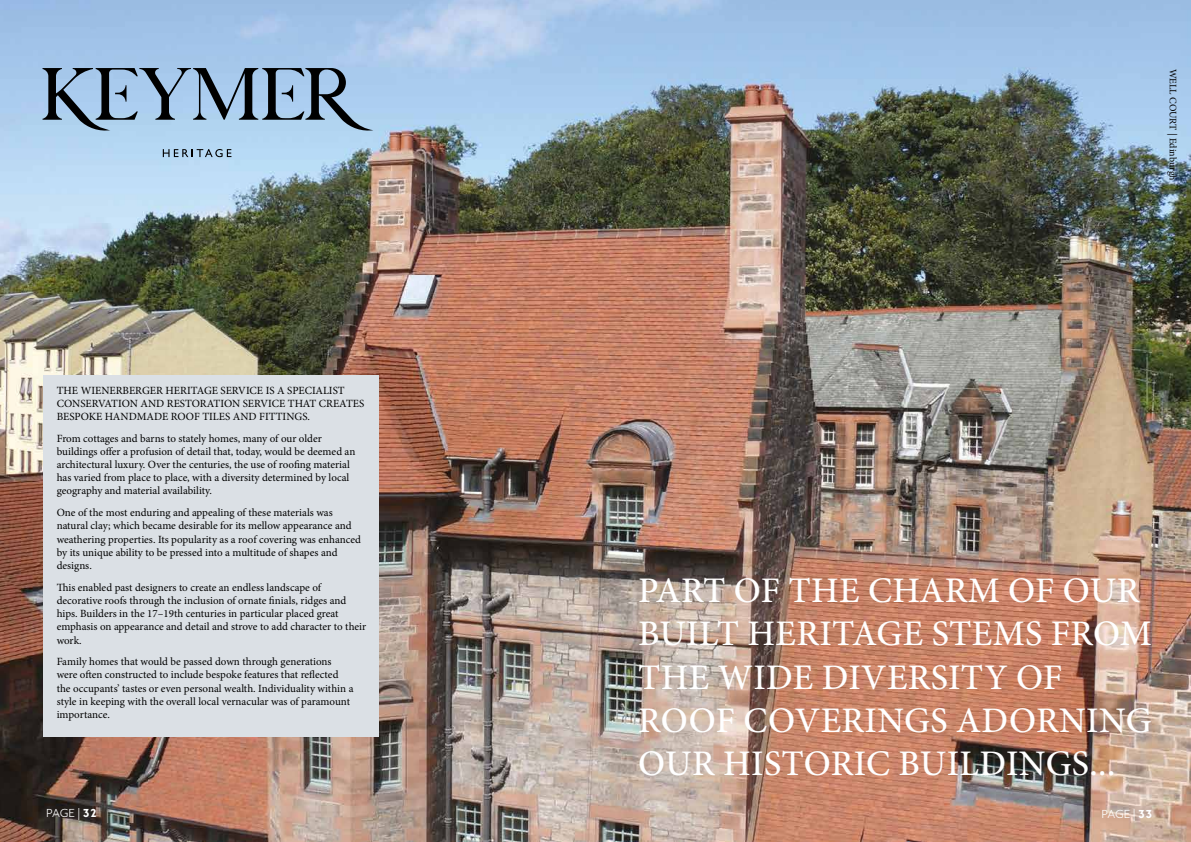
<style>
.page{position:relative;width:1191px;height:842px;background:#fff}
.page>*{position:absolute;margin:0;border:0;box-sizing:border-box;transform-origin:0 0}
.t1{font:500 36px/43.2px "Minion Pro";letter-spacing:.01em;color:#fff}
.t2{font:300 12px "Johnston ITC Pro";letter-spacing:-.02em;color:#fff}
.t3{font:11px/13.2px "Minion Pro";color:#000}
.t4{font:10px "Minion Pro";color:#000}
.s1{font-weight:700}
</style>
<div class="page">
<img style="left:0;top:0;width:1191px;height:842px">
<div style="left:43px;top:375px;width:335px;height:362px;background:#dbe0e5"></div>
<svg style="left:43px;top:68px;width:330px;height:64px;background:#829cb5"></svg>
<svg style="left:163px;top:149px;width:68px;height:8px"></svg>
<p class="t4" style="left:1179px;top:69px;width:114px;rotate:90deg">WELL COURT | Edinburgh</p>
<p class="t3" style="left:57px;top:383px;width:309px">THE WIENERBERGER HERITAGE SERVICE IS A SPECIALIST<br>CONSERVATION AND RESTORATION SERVICE THAT CREATES<br>BESPOKE HANDMADE ROOF TILES AND FITTINGS.</p>
<p class="t3" style="left:57px;top:432px;width:300px">From cottages and barns to stately homes, many of our older buildings offer a profusion of detail that, today, would be deemed an architectural luxury. Over the centuries, the use of roofing material has varied from place to place, with a diversity determined by local geography and material availability.</p>
<p class="t3" style="left:57px;top:506px;width:306px">One of the most enduring and appealing of these materials was natural clay; which became desirable for its mellow appearance and weathering properties. Its popularity as a roof covering was enhanced by its unique ability to be pressed into a multitude of shapes and designs.</p>
<p class="t3" style="left:57px;top:581px;width:311px">This enabled past designers to create an endless landscape of decorative roofs through the inclusion of ornate finials, ridges and hips. Builders in the 17–19th centuries in particular placed great emphasis on appearance and detail and strove to add character to their work.</p>
<p class="t3" style="left:57px;top:655px;width:298px">Family homes that would be passed down through generations were often constructed to include bespoke features that reflected the occupants’ tastes or even personal wealth. Individuality within a style in keeping with the overall local vernacular was of paramount importance.</p>
<h1 class="t1" style="left:638px;top:569px;width:515px">PART OF THE CHARM OF OUR<br>BUILT HERITAGE STEMS FROM<br>THE WIDE DIVERSITY OF<br>ROOF COVERINGS ADORNING<br>OUR HISTORIC BUILDINGS...</h1>
<p class="t2" style="left:46px;top:805px;width:52px">PAGE | <span class="s1">32</span></p>
<p class="t2" style="left:1101px;top:807px;width:52px">PAGE | <span class="s1">33</span></p>
</div>
